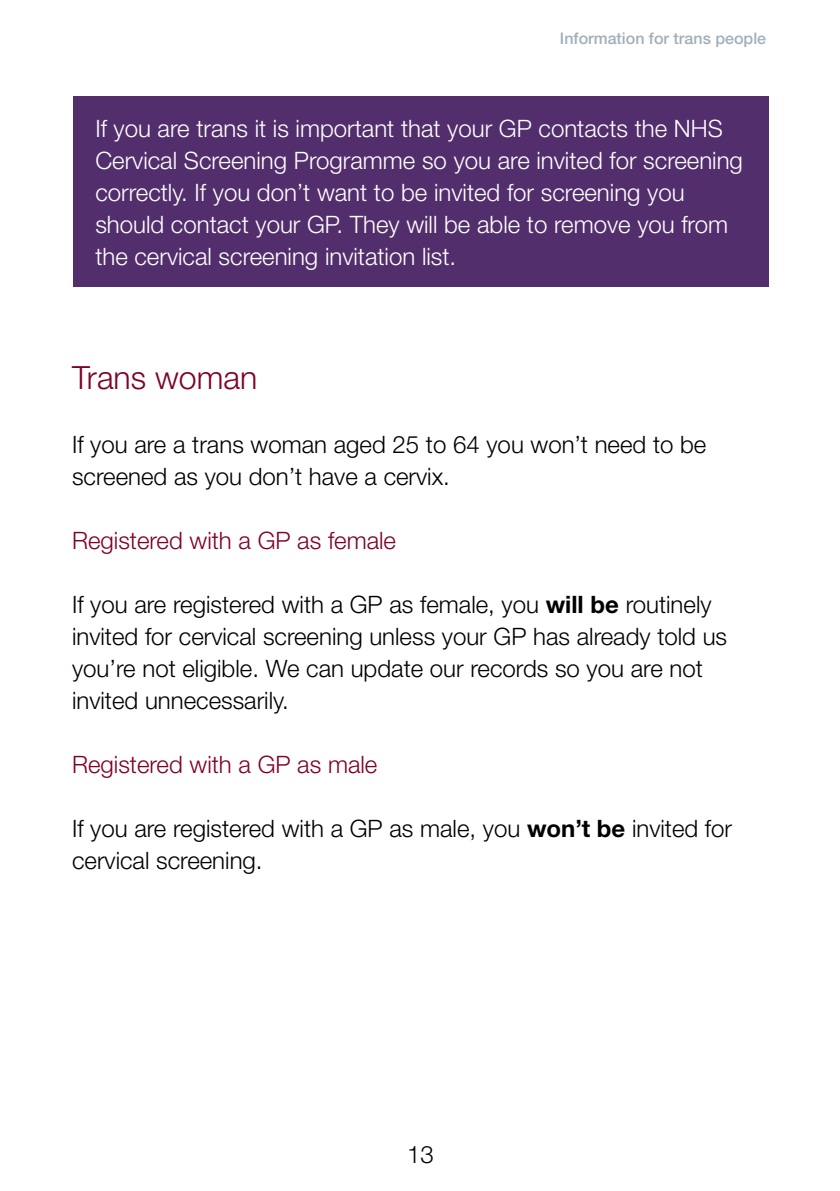
<style>
.page{position:relative;width:840px;height:1191px;background:#fff}
.page>*{position:absolute;margin:0;border:0;box-sizing:border-box;transform-origin:0 0}
.t1{font:300 32px "Helvetica Neue LT Std";color:#800029}
.t2{font:300 24px/32px "Helvetica Neue LT Std";color:#000}
.t3{font:300 24px/32px "Helvetica Neue LT Std";color:#fff}
.t4{font:300 24px "Helvetica Neue LT Std";color:#800029}
.t5{font:500 16px "Helvetica Neue LT Std";color:#a0afb9}
.s1{font-weight:700}
</style>
<div class="page">
<div style="left:73px;top:97px;width:695px;height:190px;background:#532e6d"></div>
<p class="t5" style="left:559px;top:29px;width:207px">Information for trans people</p>
<p class="t3" style="left:95px;top:111px;width:648px">If you are trans it is important that your GP contacts the NHS Cervical Screening Programme so you are invited for screening correctly. If you don’t want to be invited for screening you should contact your GP. They will be able to remove you from the cervical screening invitation list.</p>
<h1 class="t1" style="left:72px;top:358px;width:186px">Trans woman</h1>
<p class="t2" style="left:72px;top:427px;width:635px">If you are a trans woman aged 25 to 64 you won’t need to be screened as you don’t have a cervix.</p>
<p class="t4" style="left:72px;top:525px;width:325px">Registered with a GP as female</p>
<p class="t2" style="left:72px;top:587px;width:656px">If you are registered with a GP as female, you <span class="s1">will be</span> routinely invited for cervical screening unless your GP has already told us you’re not eligible. We can update our records so you are not invited unnecessarily.</p>
<p class="t4" style="left:72px;top:749px;width:306px">Registered with a GP as male</p>
<p class="t2" style="left:72px;top:811px;width:661px">If you are registered with a GP as male, you <span class="s1">won’t be</span> invited for cervical screening.</p>
<p class="t2" style="left:407px;top:1137px;width:28px">13</p>
</div>
